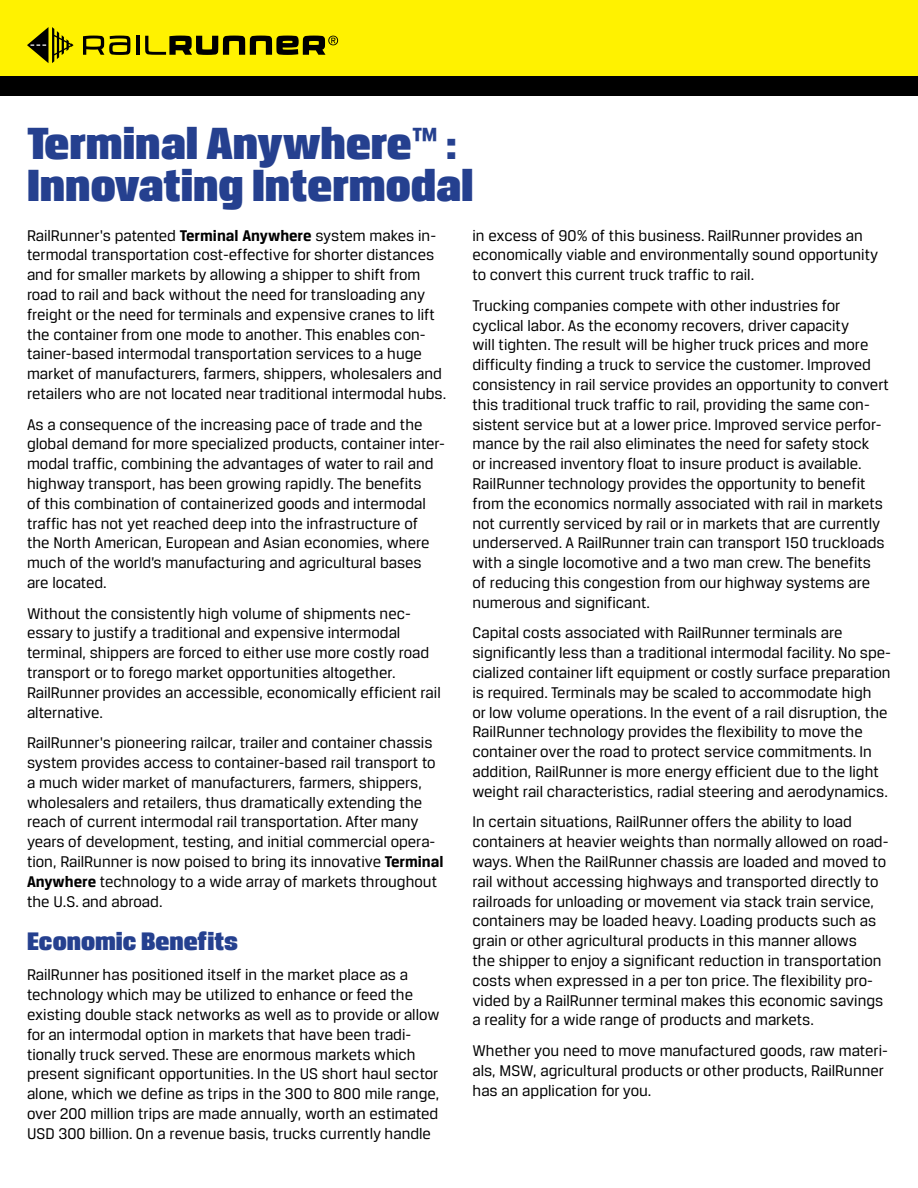
<style>
.page{position:relative;width:918px;height:1188px;background:#fff}
.page>*{position:absolute;margin:0;border:0;box-sizing:border-box;transform-origin:0 0}
.t1{font:48px/42px "Breuer Headline";color:#25408f}
.t2{font:27px "Breuer Headline";color:#25408f}
.t3{font:16.5px/19.8px "Breuer Text";color:#000}
.s1{font-weight:700}
</style>
<div class="page">
<div style="left:0;top:0;width:918px;height:79px;background:#fff200"></div>
<div style="left:0;top:77px;width:918px;height:19px;background:#000"></div>
<svg style="left:27px;top:27px;width:47px;height:36px"></svg>
<svg style="left:83px;top:36px;width:47px;height:19px"></svg>
<hr style="left:136px;top:36px;width:3px;height:19px;background:#000">
<svg style="left:145px;top:36px;width:193px;height:19px"></svg>
<h1 class="t1" style="left:27px;top:121px;width:448px">Terminal Anywhere™ :<br>Innovating Intermodal</h1>
<p class="t3" style="left:27px;top:225px;width:421px">RailRunner's patented <span class="s1">Terminal Anywhere</span> system makes in&shy;termodal transportation cost-effective for shorter distances and for smaller markets by allowing a shipper to shift from road to rail and back without the need for transloading any freight or the need for terminals and expensive cranes to lift the container from one mode to another. This enables con&shy;tainer-based intermodal transportation services to a huge market of manufacturers, farmers, shippers, wholesalers and retailers who are not located near traditional intermodal hubs.</p>
<p class="t3" style="left:27px;top:414px;width:419px">As a consequence of the increasing pace of trade and the global demand for more specialized products, container inter&shy;modal traffic, combining the advantages of water to rail and highway transport, has been growing rapidly. The benefits<br>of this combination of containerized goods and intermodal traffic has not yet reached deep into the infrastructure of<br>the North American, European and Asian economies, where much of the world’s manufacturing and agricultural bases are located.</p>
<p class="t3" style="left:27px;top:603px;width:415px">Without the consistently high volume of shipments nec&shy;essary to justify a traditional and expensive intermodal terminal, shippers are forced to either use more costly road transport or to forego market opportunities altogether.<br>RailRunner provides an accessible, economically efficient rail alternative.</p>
<p class="t3" style="left:27px;top:733px;width:418px">RailRunner's pioneering railcar, trailer and container chassis system provides access to container-based rail transport to a much wider market of manufacturers, farmers, shippers, wholesalers and retailers, thus dramatically extending the reach of current intermodal rail transportation. After many years of development, testing, and initial commercial opera&shy;tion, RailRunner is now poised to bring its innovative <span class="s1">Terminal Anywhere</span> technology to a wide array of markets throughout the U.S. and abroad.</p>
<h2 class="t2" style="left:27px;top:926px;width:212px">Economic Benefits</h2>
<p class="t3" style="left:27px;top:965px;width:414px">RailRunner has positioned itself in the market place as a technology which may be utilized to enhance or feed the existing double stack networks as well as to provide or allow for an intermodal option in markets that have been tradi&shy;tionally truck served. These are enormous markets which present significant opportunities. In the US short haul sector alone, which we define as trips in the 300 to 800 mile range, over 200 million trips are made annually, worth an estimated USD 300 billion. On a revenue basis, trucks currently handle</p>
<p class="t3" style="left:472px;top:225px;width:407px">in excess of 90% of this business. RailRunner provides an economically viable and environmentally sound opportunity to convert this current truck traffic to rail.</p>
<p class="t3" style="left:472px;top:295px;width:418px">Trucking companies compete with other industries for cyclical labor. As the economy recovers, driver capacity<br>will tighten. The result will be higher truck prices and more difficulty finding a truck to service the customer. Improved consistency in rail service provides an opportunity to convert this traditional truck traffic to rail, providing the same con&shy;sistent service but at a lower price. Improved service perfor&shy;mance by the rail also eliminates the need for safety stock<br>or increased inventory float to insure product is available.<br>RailRunner technology provides the opportunity to benefit from the economics normally associated with rail in markets not currently serviced by rail or in markets that are currently underserved. A RailRunner train can transport 150 truckloads with a single locomotive and a two man crew. The benefits<br>of reducing this congestion from our highway systems are numerous and significant.</p>
<p class="t3" style="left:472px;top:623px;width:420px">Capital costs associated with RailRunner terminals are significantly less than a traditional intermodal facility. No spe&shy;cialized container lift equipment or costly surface preparation is required. Terminals may be scaled to accommodate high<br>or low volume operations. In the event of a rail disruption, the RailRunner technology provides the flexibility to move the container over the road to protect service commitments. In addition, RailRunner is more energy efficient due to the light weight rail characteristics, radial steering and aerodynamics.</p>
<p class="t3" style="left:472px;top:812px;width:418px">In certain situations, RailRunner offers the ability to load containers at heavier weights than normally allowed on road&shy;ways. When the RailRunner chassis are loaded and moved to rail without accessing highways and transported directly to railroads for unloading or movement via stack train service, containers may be loaded heavy. Loading products such as grain or other agricultural products in this manner allows<br>the shipper to enjoy a significant reduction in transportation costs when expressed in a per ton price. The flexibility pro&shy;vided by a RailRunner terminal makes this economic savings a reality for a wide range of products and markets.</p>
<p class="t3" style="left:472px;top:1041px;width:417px">Whether you need to move manufactured goods, raw materi&shy;als, MSW, agricultural products or other products, RailRunner has an application for you.</p>
</div>
